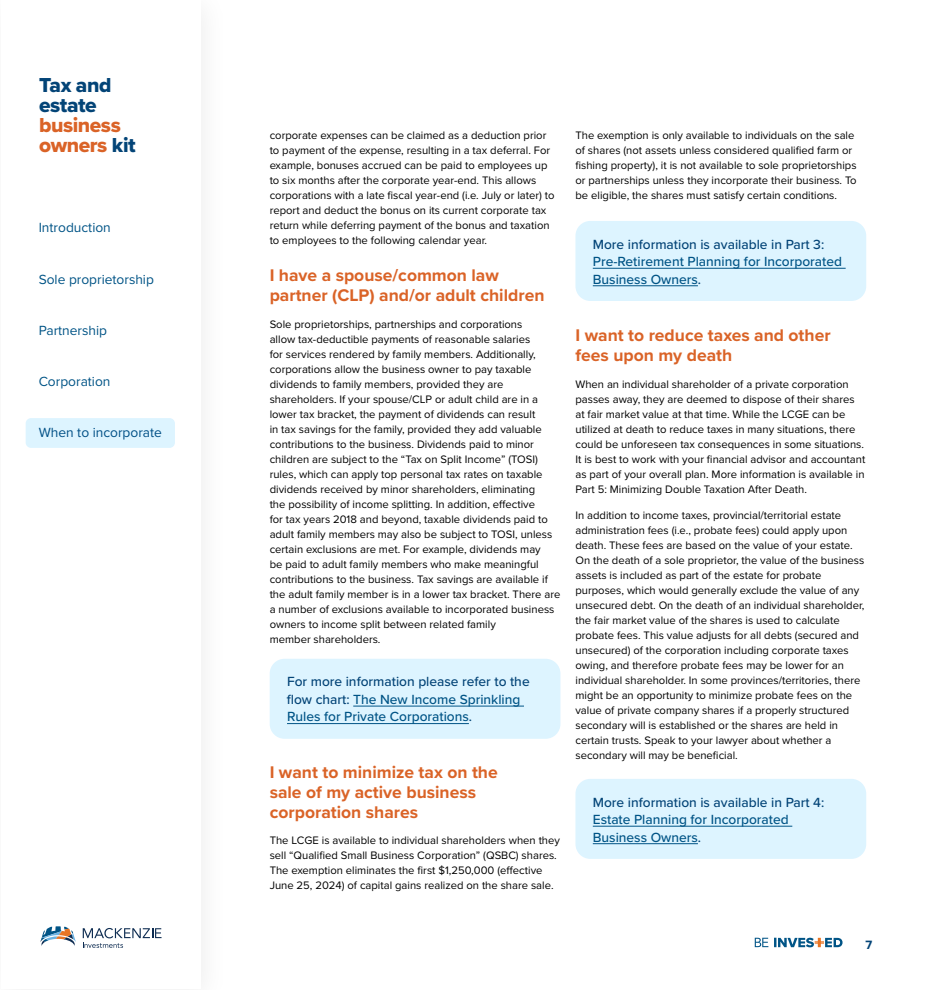
<style>
.page{position:relative;width:945px;height:990px;background:#fff}
.page>*{position:absolute;margin:0;border:0;box-sizing:border-box;transform-origin:0 0}
.t1{font:21px/20px "Proxima Nova Extrabld";letter-spacing:-.02em;color:#da6327}
.t2{font:21px/20px "Proxima Nova Extrabld";letter-spacing:-.02em;color:#034477}
.Heading_Level_3_-_MI_blue{font:700 17.5px/20px "Proxima Nova";color:#da6327}
.Heading_level_2_-_Proxima{font:500 13.75px/17.5px "Proxima Nova";color:#005486}
.t3{font:13.75px "Proxima Nova";color:#005486}
.t4{font:700 12.5px "Proxima Nova";color:#034477}
.body_copy{font:11.25px/15px "Proxima Nova";color:#000}
.s1{color:#034477}
</style>
<div class="page">
<svg style="left:755px;top:938px;width:88px;height:9px"></svg>
<div style="left:270px;top:659px;width:290px;height:80px;background:#ddf4ff;border-radius:15px"></div>
<hr style="left:353px;top:706px;width:171px;height:1px;background:#005486">
<hr style="left:287px;top:723px;width:182px;height:1px;background:#005486">
<div style="left:575px;top:221px;width:291px;height:80px;background:#ddf4ff;border-radius:15px"></div>
<hr style="left:593px;top:268px;width:253px;height:1px;background:#005486">
<hr style="left:593px;top:285px;width:105px;height:1px;background:#005486">
<div style="left:575px;top:779px;width:291px;height:80px;background:#ddf4ff;border-radius:15px"></div>
<hr style="left:593px;top:826px;width:199px;height:1px;background:#005486">
<hr style="left:593px;top:843px;width:105px;height:1px;background:#005486">
<svg style="left:40px;top:926px;width:36px;height:20px"></svg>
<svg style="left:83px;top:928px;width:79px;height:20px"></svg>
<div style="left:26px;top:418px;width:149px;height:30px;background:#ddf4ff;border-radius:5px"></div>
<h1 class="t2" style="left:39px;top:75px;width:74px">Tax and estate</h1>
<h1 class="t1" style="left:39px;top:115px;width:98px">business owners <span class="s1">kit</span></h1>
<p class="t3" style="left:39px;top:217px;width:74px">Introduction</p>
<p class="t3" style="left:39px;top:269px;width:117px">Sole proprietorship</p>
<p class="t3" style="left:39px;top:320px;width:70px">Partnership</p>
<p class="t3" style="left:39px;top:371px;width:73px">Corporation</p>
<p class="t3" style="left:39px;top:422px;width:125px">When to incorporate</p>
<p class="body_copy" style="left:270px;top:128px;width:286px">corporate expenses can be claimed as a deduction prior to payment of the expense, resulting in a tax deferral. For example, bonuses accrued can be paid to employees up to six months after the corporate year-end. This allows corporations with a late fiscal year-end (i.e. July or later) to report and deduct the bonus on its current corporate tax return while deferring payment of the bonus and taxation to employees to the following calendar year.</p>
<p class="Heading_Level_3_-_MI_blue" style="left:270px;top:265px;width:276px">I have a spouse/common law partner (CLP) and/or adult children</p>
<p class="body_copy" style="left:270px;top:316px;width:292px">Sole proprietorships, partnerships and corporations<br>allow tax-deductible payments of reasonable salaries<br>for services rendered by family members. Additionally, corporations allow the business owner to pay taxable dividends to family members, provided they are shareholders. If your spouse/CLP or adult child are in a lower tax bracket, the payment of dividends can result<br>in tax savings for the family, provided they add valuable contributions to the business. Dividends paid to minor children are subject to the “Tax on Split Income” (TOSI) rules, which can apply top personal tax rates on taxable dividends received by minor shareholders, eliminating<br>the possibility of income splitting. In addition, effective<br>for tax years 2018 and beyond, taxable dividends paid to adult family members may also be subject to TOSI, unless certain exclusions are met. For example, dividends may<br>be paid to adult family members who make meaningful contributions to the business. Tax savings are available if the adult family member is in a lower tax bracket. There are a number of exclusions available to incorporated business owners to income split between related family<br>member shareholders.</p>
<h2 class="Heading_level_2_-_Proxima" style="left:287px;top:673px;width:244px"><span class="s1">For more information please refer to the flow chart:</span> The New Income Sprinkling<br>Rules for Private Corporations<span class="s1">.</span></h2>
<p class="Heading_Level_3_-_MI_blue" style="left:270px;top:762px;width:230px">I want to minimize tax on the sale of my active business corporation shares</p>
<p class="body_copy" style="left:270px;top:833px;width:292px">The LCGE is available to individual shareholders when they sell “Qualified Small Business Corporation” (QSBC) shares.<br>The exemption eliminates the first $1,250,000 (effective June 25, 2024) of capital gains realized on the share sale.</p>
<p class="body_copy" style="left:575px;top:128px;width:283px">The exemption is only available to individuals on the sale of shares (not assets unless considered qualified farm or fishing property), it is not available to sole proprietorships or partnerships unless they incorporate their business. To be eligible, the shares must satisfy certain conditions.</p>
<h2 class="Heading_level_2_-_Proxima" style="left:593px;top:235px;width:251px"><span class="s1">More information is available in Part 3:<br></span>Pre-Retirement Planning for Incorporated<br>Business Owners<span class="s1">.</span></h2>
<p class="Heading_Level_3_-_MI_blue" style="left:575px;top:325px;width:257px">I want to reduce taxes and other fees upon my death</p>
<p class="body_copy" style="left:575px;top:376px;width:291px">When an individual shareholder of a private corporation passes away, they are deemed to dispose of their shares at fair market value at that time. While the LCGE can be utilized at death to reduce taxes in many situations, there could be unforeseen tax consequences in some situations.<br>It is best to work with your financial advisor and accountant as part of your overall plan. More information is available in Part 5: Minimizing Double Taxation After Death.</p>
<p class="body_copy" style="left:575px;top:507px;width:290px">In addition to income taxes, provincial/territorial estate administration fees (i.e., probate fees) could apply upon death. These fees are based on the value of your estate.<br>On the death of a sole proprietor, the value of the business assets is included as part of the estate for probate purposes, which would generally exclude the value of any unsecured debt. On the death of an individual shareholder, the fair market value of the shares is used to calculate probate fees. This value adjusts for all debts (secured and unsecured) of the corporation including corporate taxes owing, and therefore probate fees may be lower for an individual shareholder. In some provinces/territories, there might be an opportunity to minimize probate fees on the value of private company shares if a properly structured secondary will is established or the shares are held in certain trusts. Speak to your lawyer about whether a secondary will may be beneficial.</p>
<h2 class="Heading_level_2_-_Proxima" style="left:593px;top:793px;width:233px"><span class="s1">More information is available in Part 4:<br></span>Estate Planning for Incorporated<br>Business Owners<span class="s1">.</span></h2>
<p class="t4" style="left:865px;top:935px;width:8px">7</p>
</div>
